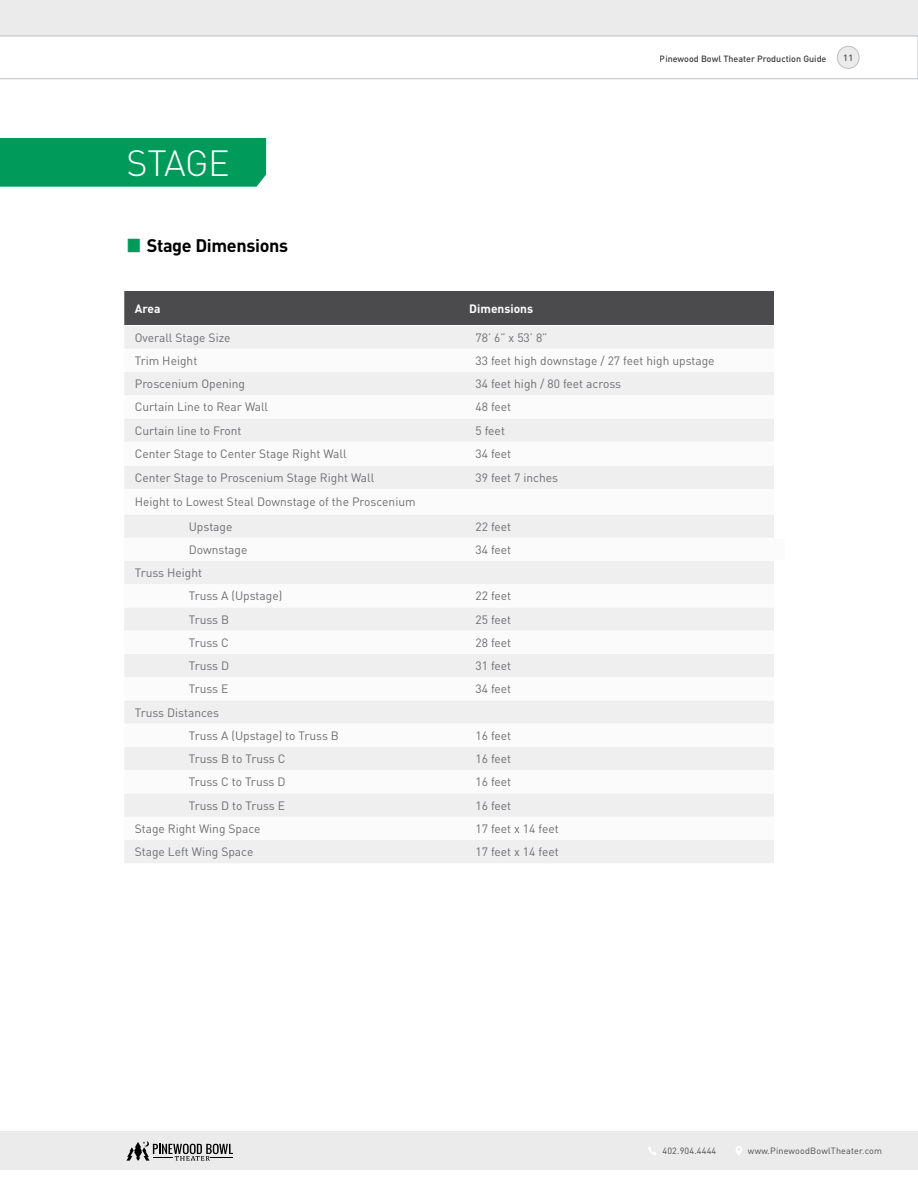
<style>
.page{position:relative;width:918px;height:1188px;background:#fff}
.page>*{position:absolute;margin:0;border:0;box-sizing:border-box;transform-origin:0 0}
.t1{font:700 48px "Titillium";color:#009b5b}
.t2{font:300 36px "DIN Pro";letter-spacing:-.015em;color:#fff}
.t3{font:700 18px "DIN Pro";letter-spacing:-.02em;color:#000}
.t4{font:12px/23.2px "DIN Pro";color:#6d6e71}
.t5{font:700 12px "DIN Pro";color:#fff}
.t6{font:9px "DIN Pro";letter-spacing:.02em;color:#4b4b4d}
.t7{font:500 9px "DIN Pro";color:#000}
.t8{font:500 9px "DIN Pro";color:#4b4b4d}
</style>
<div class="page">
<div style="left:0;top:0;width:918px;height:36px;background:#ebebeb"></div>
<div style="left:0;top:1131px;width:918px;height:39px;background:#ebebeb"></div>
<svg style="left:0;top:36px;width:918px;height:43px"></svg>
<div style="left:837px;top:46px;width:22px;height:22px;background:#ebebeb;border-radius:50%"></div>
<div style="left:837px;top:46px;width:23px;height:23px;border:1px solid #bcbec0;border-radius:50%"></div>
<svg style="left:648px;top:1146px;width:9px;height:9px"></svg>
<svg style="left:736px;top:1146px;width:6px;height:9px"></svg>
<svg style="left:126px;top:1141px;width:107px;height:20px"></svg>
<div style="left:0;top:138px;width:266px;height:49px;background:#009b5b"></div>
<div style="left:124px;top:291px;width:650px;height:34px;background:#4b4b4d"></div>
<div style="left:124px;top:326px;width:650px;height:537px;background:#efeff0"></div>
<svg style="left:124px;top:349px;width:650px;height:491px"></svg>
<svg style="left:135px;top:539px;width:639px;height:21px"></svg>
<h2 class="t2" style="left:127px;top:139px;width:105px">STAGE</h2>
<h1 class="t1" style="left:123px;top:204px;width:23px">•</h1>
<h3 class="t3" style="left:147px;top:233px;width:143px">Stage Dimensions</h3>
<p class="t7" style="left:660px;top:53px;width:168px">Pinewood Bowl Theater Production Guide</p>
<p class="t8" style="left:843px;top:51px;width:11px">11</p>
<p class="t5" style="left:135px;top:300px;width:27px">Area</p>
<p class="t5" style="left:469px;top:300px;width:65px">Dimensions</p>
<p class="t4" style="left:135px;top:325px;width:97px">Overall Stage Size</p>
<p class="t4" style="left:476px;top:325px;width:73px">78’ 6” x 53’ 8”</p>
<p class="t4" style="left:135px;top:349px;width:64px">Trim Height</p>
<p class="t4" style="left:476px;top:349px;width:241px">33 feet high downstage / 27 feet high upstage</p>
<p class="t4" style="left:135px;top:372px;width:112px">Proscenium Opening</p>
<p class="t4" style="left:476px;top:372px;width:147px">34 feet high / 80 feet across</p>
<p class="t4" style="left:135px;top:395px;width:135px">Curtain Line to Rear Wall</p>
<p class="t4" style="left:476px;top:395px;width:37px">48 feet</p>
<p class="t4" style="left:135px;top:418px;width:108px">Curtain line to Front</p>
<p class="t4" style="left:476px;top:418px;width:31px">5 feet</p>
<p class="t4" style="left:135px;top:442px;width:213px">Center Stage to Center Stage Right Wall</p>
<p class="t4" style="left:476px;top:442px;width:37px">34 feet</p>
<p class="t4" style="left:135px;top:466px;width:241px">Center Stage to Proscenium Stage Right Wall</p>
<p class="t4" style="left:476px;top:466px;width:84px">39 feet 7 inches</p>
<p class="t4" style="left:189px;top:489px;width:228px;line-height:24.3px;text-indent:-54px">Height to Lowest Steal Downstage of the Proscenium<br>Upstage</p>
<p class="t4" style="left:476px;top:514px;width:37px">22 feet</p>
<p class="t4" style="left:189px;top:538px;width:60px">Downstage</p>
<p class="t4" style="left:476px;top:538px;width:37px">34 feet</p>
<p class="t4" style="left:189px;top:561px;width:95px;text-indent:-54px">Truss Height<br>Truss A (Upstage)</p>
<p class="t4" style="left:476px;top:584px;width:37px">22 feet</p>
<p class="t4" style="left:189px;top:607px;width:42px">Truss B</p>
<p class="t4" style="left:476px;top:607px;width:37px">25 feet</p>
<p class="t4" style="left:189px;top:630px;width:42px">Truss C</p>
<p class="t4" style="left:476px;top:630px;width:37px">28 feet</p>
<p class="t4" style="left:189px;top:654px;width:42px">Truss D</p>
<p class="t4" style="left:476px;top:654px;width:37px">31 feet</p>
<p class="t4" style="left:189px;top:677px;width:41px">Truss E</p>
<p class="t4" style="left:476px;top:677px;width:37px">34 feet</p>
<p class="t4" style="left:189px;top:700px;width:152px;text-indent:-54px">Truss Distances<br>Truss A (Upstage) to Truss B</p>
<p class="t4" style="left:476px;top:723px;width:37px">16 feet</p>
<p class="t4" style="left:189px;top:747px;width:98px">Truss B to Truss C</p>
<p class="t4" style="left:476px;top:747px;width:37px">16 feet</p>
<p class="t4" style="left:189px;top:770px;width:98px">Truss C to Truss D</p>
<p class="t4" style="left:476px;top:770px;width:37px">16 feet</p>
<p class="t4" style="left:189px;top:793px;width:98px">Truss D to Truss E</p>
<p class="t4" style="left:476px;top:793px;width:37px">16 feet</p>
<p class="t4" style="left:135px;top:816px;width:127px">Stage Right Wing Space</p>
<p class="t4" style="left:476px;top:816px;width:85px">17 feet x 14 feet</p>
<p class="t4" style="left:135px;top:840px;width:120px">Stage Left Wing Space</p>
<p class="t4" style="left:476px;top:840px;width:85px">17 feet x 14 feet</p>
<p class="t6" style="left:663px;top:1144px;width:55px">402.904.4444</p>
<p class="t6" style="left:748px;top:1144px;width:136px">www.PinewoodBowlTheater.com</p>
</div>
